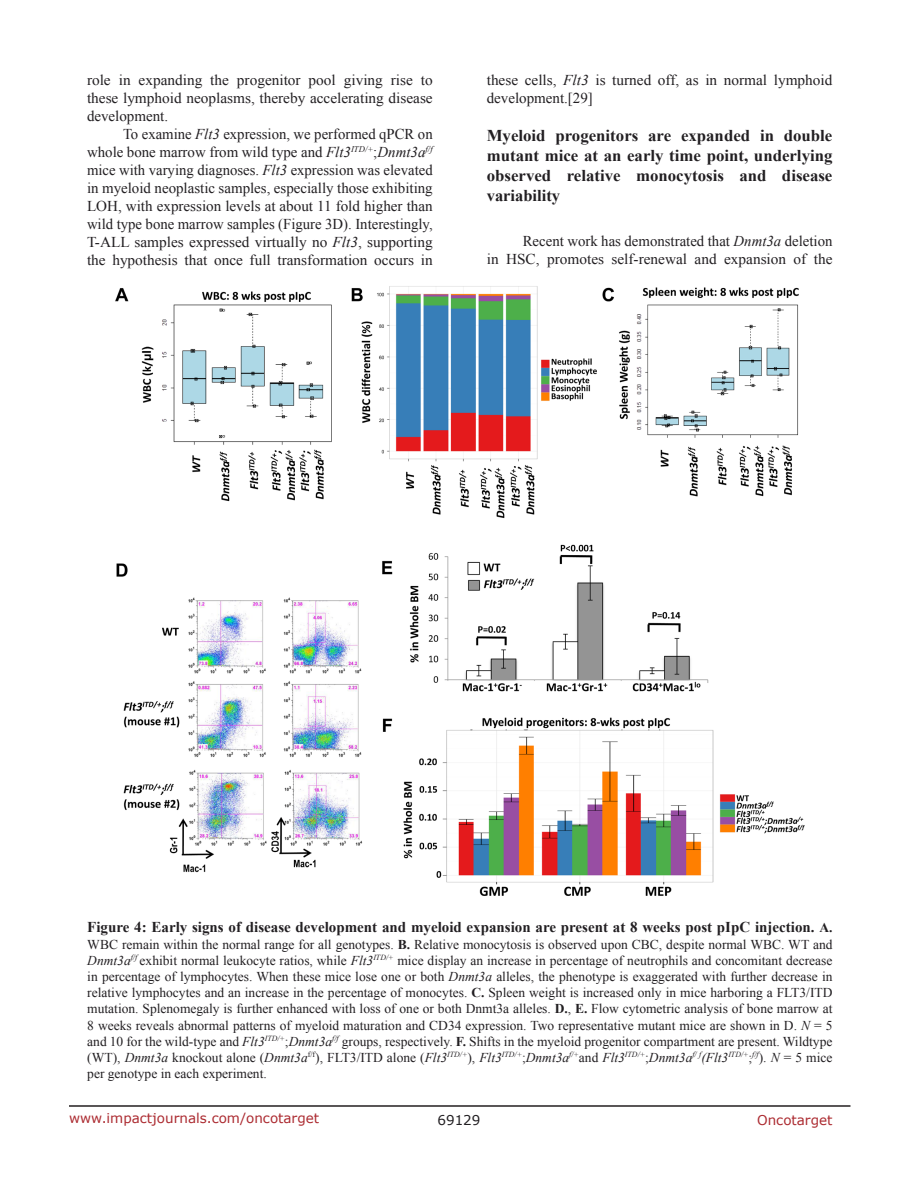
<style>
.page{position:relative;width:918px;height:1188px;background:#fff}
.page>*{position:absolute;margin:0;border:0;box-sizing:border-box;transform-origin:0 0}
.SubHeading{font:700 16.5px/19.8px "Times New Roman";color:#221f22;text-align:justify}
.BodyText{font:15px/18px "Times New Roman";color:#221f22;text-align:justify}
.FigureText{font:700 15px "Times New Roman";color:#221f22}
.FigureText-2{font:13.5px/16.2px "Times New Roman";color:#221f22;text-align:justify}
.t1{font:13.5px "Verdana";color:#ac2b31}
.t2{font:13.5px "Verdana";color:#221f22}
.s1{font-style:italic}
.s2{font-size:13.5px}
.s3{font-weight:700}
</style>
<div class="page">
<hr style="left:69px;top:1105px;width:781px;height:2px;background:#231f20">
<img style="left:115px;top:286px;width:690px;height:610px">
<p class="BodyText" style="left:87px;top:71px;width:347px">role in expanding the progenitor pool giving rise to these lymphoid neoplasms, thereby accelerating disease development.</p>
<p class="BodyText" style="left:87px;top:125px;width:347px;text-indent:36px">To examine <span class="s1">Flt3</span> expression, we performed qPCR on whole bone marrow from wild type and <span class="s1">Flt3</span><sup>ITD/+</sup>;<span class="s1">Dnmt3a</span><sup>f/f </sup>mice with varying diagnoses. <span class="s1">Flt3</span> expression was elevated in myeloid neoplastic samples, especially those exhibiting LOH, with expression levels at about 11 fold higher than wild type bone marrow samples (Figure 3D). Interestingly, T-ALL samples expressed virtually no <span class="s1">Flt3</span>, supporting the hypothesis that once full transformation occurs in</p>
<p class="BodyText" style="left:487px;top:71px;width:347px">these cells, <span class="s1">Flt3</span> is turned off, as in normal lymphoid development.[29]</p>
<p class="SubHeading" style="left:487px;top:125px;width:347px">Myeloid progenitors are expanded in double mutant mice at an early time point, underlying observed relative monocytosis and disease variability</p>
<p class="BodyText" style="left:487px;top:231px;width:347px;text-align:right">Recent work has demonstrated that <span class="s1">Dnmt3a</span> deletion<br>in HSC, promotes self-renewal and expansion of the</p>
<p class="FigureText" style="left:87px;top:917px;width:747px">Figure 4: Early signs of disease development and myeloid expansion are present at 8 weeks post pIpC injection. <span class="s2">A.</span></p>
<p class="FigureText-2" style="left:87px;top:936px;width:747px">WBC remain within the normal range for all genotypes. <span class="s3">B.</span> Relative monocytosis is observed upon CBC, despite normal WBC. WT and <span class="s1">Dnmt3a</span><sup>f/f</sup> exhibit normal leukocyte ratios, while <span class="s1">Flt3</span><sup>ITD/+</sup> mice display an increase in percentage of neutrophils and concomitant decrease in percentage of lymphocytes. When these mice lose one or both <span class="s1">Dnmt3a</span> alleles, the phenotype is exaggerated with further decrease in relative lymphocytes and an increase in the percentage of monocytes. <span class="s3">C.</span> Spleen weight is increased only in mice harboring a FLT3/ITD mutation. Splenomegaly is further enhanced with loss of one or both Dnmt3a alleles. <span class="s3">D.</span>, <span class="s3">E.</span> Flow cytometric analysis of bone marrow at 8 weeks reveals abnormal patterns of myeloid maturation and CD34 expression. Two representative mutant mice are shown in D. <span class="s1">N</span> = 5 and 10 for the wild-type and <span class="s1">Flt3</span><sup>ITD/+</sup>;<span class="s1">Dnmt3a</span><sup>f/f</sup> groups, respectively. <span class="s3">F.</span> Shifts in the myeloid progenitor compartment are present. Wildtype (WT), <span class="s1">Dnmt3a</span> knockout alone (<span class="s1">Dnmt3a</span><sup>f/f</sup>), FLT3/ITD alone (<span class="s1">Flt3</span><sup>ITD/+</sup>), <span class="s1">Flt3</span><sup>ITD/+</sup>;<span class="s1">Dnmt3a</span><sup>f/+</sup>and <span class="s1">Flt3</span><sup>ITD/+</sup>;<span class="s1">Dnmt3a</span><sup>f/</sup> <sup>f</sup><span class="s1">(Flt3</span><sup>ITD/+</sup>;<sup>f/f</sup>). <span class="s1">N</span> = 5 mice per genotype in each experiment.</p>
<p class="t1" style="left:69px;top:1109px;width:252px">www.impactjournals.com/oncotarget</p>
<p class="t2" style="left:438px;top:1111px;width:44px">69129</p>
<p class="t1" style="left:757px;top:1111px;width:77px">Oncotarget</p>
</div>
